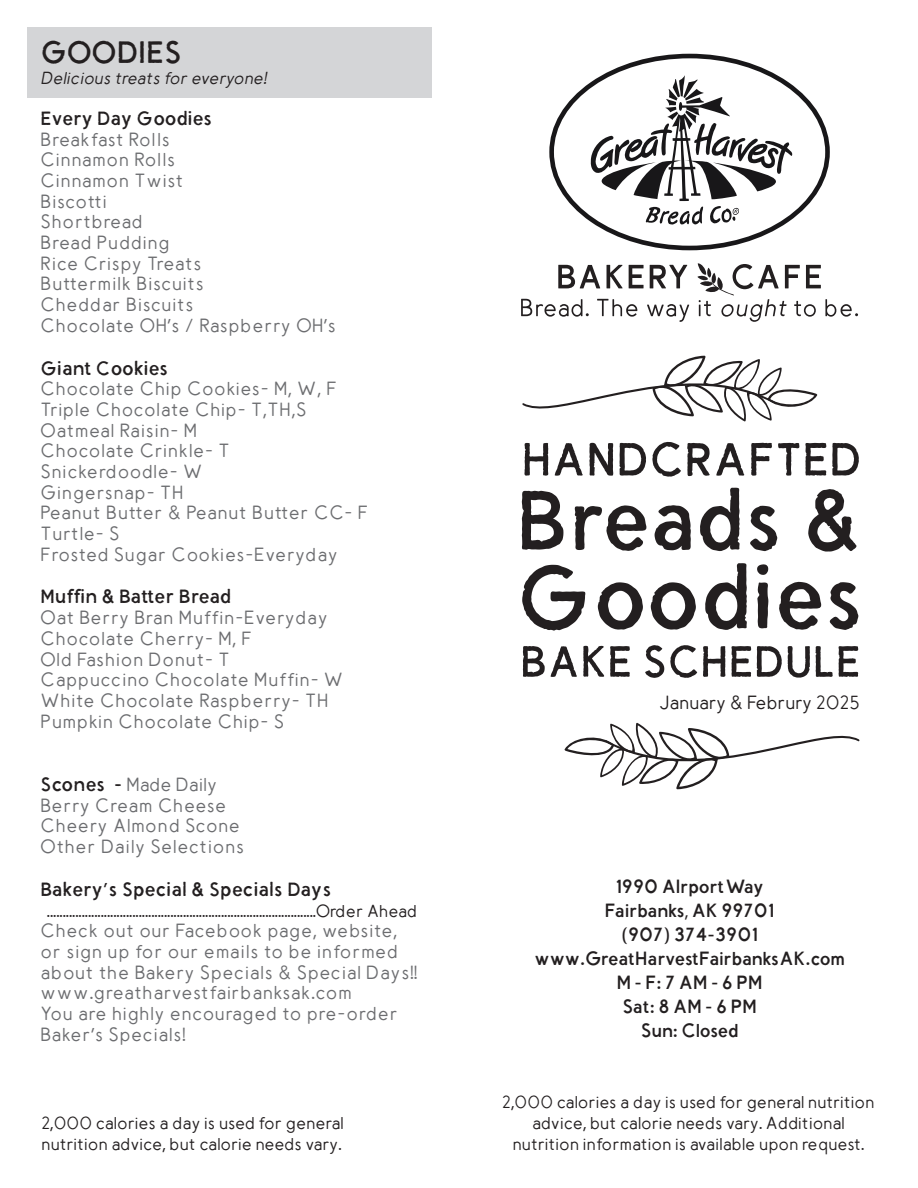
<style>
.page{position:relative;width:918px;height:1188px;background:#fff}
.page>*{position:absolute;margin:0;border:0;box-sizing:border-box;transform-origin:0 0}
.t1{font:31.5px "GH Simple Rustic";color:#231f20}
.t2{font:19.5px "GH Simple Rustic";letter-spacing:-.03em;color:#231f20}
.t3{font:600 18px/20.7px "GH Simple";letter-spacing:.04em;color:#6c6d70}
.t4{font:700 18px/24px "GH Simple";letter-spacing:-.01em;color:#231f20;text-align:center}
.t5{font:600 18px "GH Simple";color:#231f20}
.t6{font:600 16.5px/21px "GH Simple";color:#231f20;text-align:center}
.t7{font:italic 600 16.5px "GH Simple";color:#231f20}
.s1{font-family:"GH Simple Rustic";font-weight:400;font-size:19.5px;color:#231f20}
</style>
<div class="page">
<svg style="left:565px;top:723px;width:295px;height:66px"></svg>
<svg style="left:522px;top:356px;width:295px;height:65px"></svg>
<svg style="left:524px;top:443px;width:24px;height:33px"></svg>
<svg style="left:555px;top:443px;width:28px;height:33px"></svg>
<svg style="left:589px;top:443px;width:24px;height:33px"></svg>
<svg style="left:620px;top:443px;width:26px;height:33px"></svg>
<svg style="left:652px;top:442px;width:29px;height:35px"></svg>
<svg style="left:687px;top:443px;width:23px;height:33px"></svg>
<svg style="left:716px;top:443px;width:28px;height:33px"></svg>
<svg style="left:751px;top:443px;width:21px;height:33px"></svg>
<svg style="left:778px;top:443px;width:21px;height:33px"></svg>
<svg style="left:805px;top:443px;width:21px;height:33px"></svg>
<svg style="left:832px;top:443px;width:27px;height:33px"></svg>
<svg style="left:522px;top:491px;width:41px;height:59px"></svg>
<svg style="left:575px;top:505px;width:71px;height:46px"></svg>
<svg style="left:655px;top:505px;width:36px;height:45px"></svg>
<svg style="left:700px;top:488px;width:40px;height:63px"></svg>
<svg style="left:750px;top:506px;width:27px;height:45px"></svg>
<svg style="left:808px;top:489px;width:49px;height:63px"></svg>
<svg style="left:522px;top:565px;width:63px;height:66px"></svg>
<svg style="left:598px;top:582px;width:45px;height:48px"></svg>
<svg style="left:651px;top:582px;width:45px;height:48px"></svg>
<svg style="left:705px;top:563px;width:42px;height:67px"></svg>
<svg style="left:757px;top:564px;width:11px;height:64px"></svg>
<svg style="left:779px;top:582px;width:42px;height:48px"></svg>
<svg style="left:830px;top:582px;width:28px;height:48px"></svg>
<svg style="left:523px;top:646px;width:22px;height:31px"></svg>
<svg style="left:551px;top:646px;width:26px;height:31px"></svg>
<svg style="left:583px;top:646px;width:21px;height:31px"></svg>
<svg style="left:610px;top:646px;width:20px;height:31px"></svg>
<svg style="left:645px;top:645px;width:19px;height:33px"></svg>
<svg style="left:670px;top:645px;width:27px;height:33px"></svg>
<svg style="left:703px;top:646px;width:22px;height:31px"></svg>
<svg style="left:732px;top:646px;width:19px;height:31px"></svg>
<svg style="left:757px;top:646px;width:25px;height:31px"></svg>
<svg style="left:788px;top:646px;width:45px;height:32px"></svg>
<svg style="left:839px;top:646px;width:19px;height:31px"></svg>
<svg style="left:549px;top:54px;width:281px;height:196px"></svg>
<svg style="left:591px;top:76px;width:202px;height:149px"></svg>
<svg style="left:558px;top:265px;width:42px;height:23px"></svg>
<svg style="left:607px;top:265px;width:16px;height:23px"></svg>
<svg style="left:629px;top:265px;width:15px;height:23px"></svg>
<svg style="left:650px;top:265px;width:37px;height:23px"></svg>
<svg style="left:521px;top:299px;width:68px;height:18px"></svg>
<svg style="left:597px;top:299px;width:40px;height:18px"></svg>
<svg style="left:647px;top:304px;width:42px;height:18px"></svg>
<svg style="left:697px;top:263px;width:161px;height:59px"></svg>
<div style="left:27px;top:27px;width:405px;height:70px;background:#d4d5d7"></div>
<h1 class="t1" style="left:40px;top:35px;width:123px">Goodies</h1>
<p class="t7" style="left:40px;top:69px;width:227px">Delicious treats for everyone!</p>
<p class="t2" style="left:40px;top:107px;width:173px">Every Day Goodies</p>
<p class="t3" style="left:40px;top:130px;width:297px">Breakfast Rolls<br>Cinnamon Rolls<br>Cinnamon Twist<br>Biscotti<br>Shortbread<br>Bread Pudding<br>Rice Crispy Treats<br>Buttermilk Biscuits<br>Cheddar Biscuits<br>Chocolate OH’s / Raspberry OH’s</p>
<p class="t2" style="left:40px;top:357px;width:129px">Giant Cookies</p>
<p class="t3" style="left:40px;top:380px;width:330px">Chocolate Chip Cookies- M, W, F<br>Triple Chocolate Chip- T,TH,S<br>Oatmeal Raisin- M<br>Chocolate Crinkle- T<br>Snickerdoodle- W<br>Gingersnap- TH<br>Peanut Butter &amp; Peanut Butter CC- F<br>Turtle- S<br>Frosted Sugar Cookies-Everyday</p>
<p class="t2" style="left:40px;top:586px;width:192px">Muffin &amp; Batter Bread</p>
<p class="t3" style="left:40px;top:609px;width:304px">Oat Berry Bran Muffin-Everyday<br>Chocolate Cherry- M, F<br>Old Fashion Donut- T<br>Cappuccino Chocolate Muffin- W<br>White Chocolate Raspberry- TH<br>Pumpkin Chocolate Chip- S</p>
<p class="t3" style="left:40px;top:776px;width:205px"><span class="s1">Scones -</span> Made Daily<br>Berry Cream Cheese<br>Cheery Almond Scone<br>Other Daily Selections</p>
<p class="t2" style="left:40px;top:878px;width:293px">Bakery’s Special &amp; Specials Days</p>
<p class="t6" style="left:47px;top:901px;width:372px">.....................................................................................Order Ahead</p>
<p class="t3" style="left:40px;top:922px;width:378px">Check out our Facebook page, website, or sign up for our emails to be informed about the Bakery Specials &amp; Special Days!! www.greatharvestfairbanksak.com<br>You are highly encouraged to pre-order Baker’s Specials!</p>
<p class="t6" style="left:41px;top:1114px;width:304px;text-align:left">2,000 calories a day is used for general nutrition advice, but calorie needs vary.</p>
<p class="t5" style="left:659px;top:693px;width:202px">January &amp; Februry 2025</p>
<p class="t4" style="left:534px;top:875px;width:312px">1990 AIrport Way<br>Fairbanks, AK 99701<br>(907) 374-3901 www.GreatHarvestFairbanksAK.com<br>M - F: 7 AM - 6 PM<br>Sat: 8 AM - 6 PM<br>Sun: Closed</p>
<p class="t6" style="left:502px;top:1093px;width:374px">2,000 calories a day is used for general nutrition advice, but calorie needs vary. Additional nutrition information is available upon request.</p>
</div>
